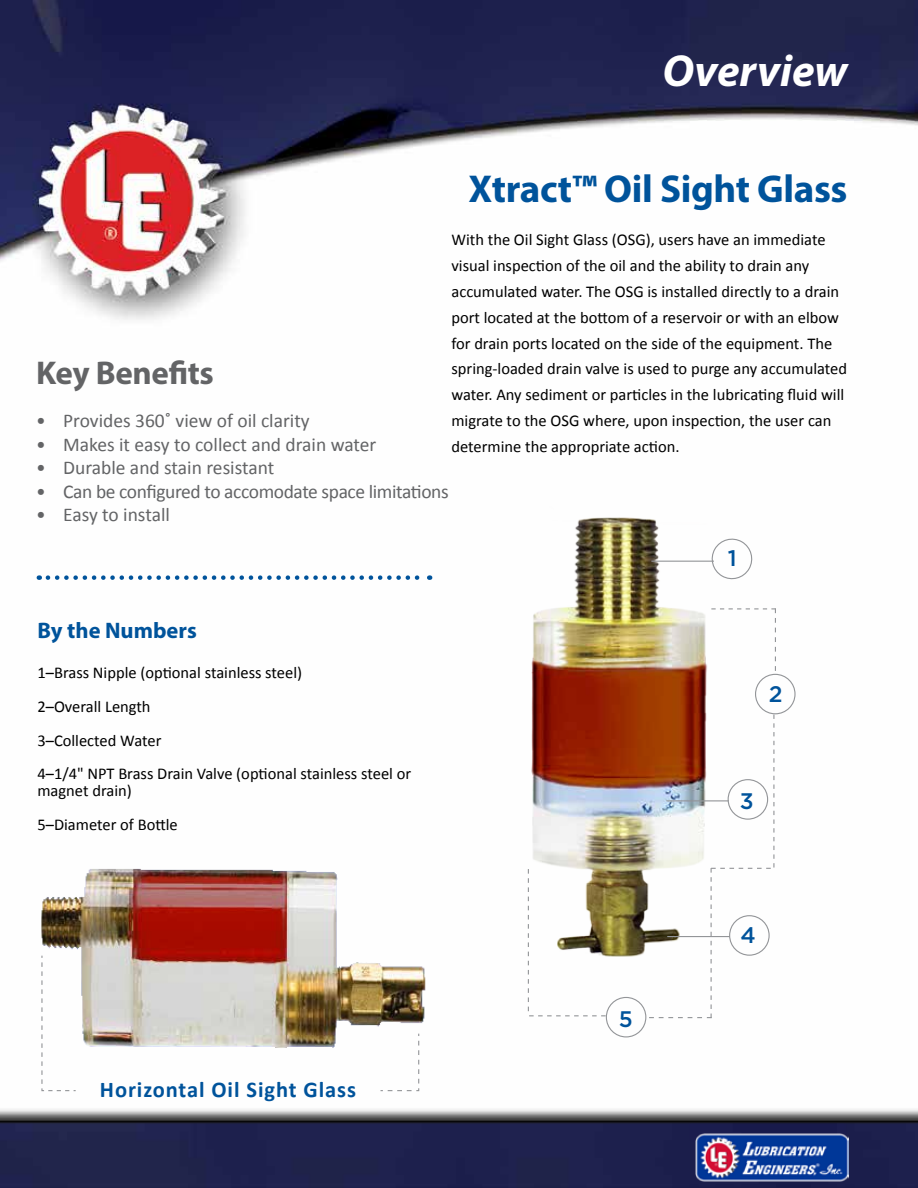
<style>
.page{position:relative;width:918px;height:1188px;background:#fff}
.page>*{position:absolute;margin:0;border:0;box-sizing:border-box;transform-origin:0 0}
.t1{font:italic 700 45px "Myriad Pro";color:#fff}
.t2{font:700 39px "Myriad Pro";letter-spacing:-.01em;color:#00539b}
.t3{font:700 33px "Myriad Pro";letter-spacing:-.01em;color:#636466}
.t4{font:700 22.5px "Calibri";letter-spacing:.04em;color:#00539b}
.t5{font:700 22.5px "Myriad Pro";color:#00539b}
.t6{font:500 22.5px "Gotham";color:#00539b}
.t7{font:19.5px "Calibri";letter-spacing:-.005em;color:#636466}
.t8{font:16.5px/25.8px "Calibri";color:#000}
</style>
<div class="page">
<img style="left:0;top:0;width:918px;height:1188px">
<img style="left:518px;top:488px;width:203px;height:500px">
<div style="left:755px;top:674px;width:41px;height:40px;border:1px solid #939598;border-radius:50%"></div>
<svg style="left:708px;top:535px;width:48px;height:46px"></svg>
<hr style="left:651px;top:561px;width:63px;height:1px;background:#939598">
<svg style="left:711px;top:608px;width:65px;height:63px"></svg>
<div style="left:606px;top:997px;width:40px;height:40px;border:1px solid #939598;border-radius:50%"></div>
<svg style="left:649px;top:715px;width:125px;height:303px"></svg>
<svg style="left:528px;top:869px;width:78px;height:147px"></svg>
<svg style="left:48px;top:575px;width:382px;height:5px"></svg>
<img style="left:12px;top:810px;width:432px;height:287px">
<img style="left:695px;top:1132px;width:154px;height:50px">
<h1 class="t1" style="left:662px;top:42px;width:186px">Overview</h1>
<h2 class="t2" style="left:468px;top:163px;width:381px">Xtract™ Oil Sight Glass</h2>
<p class="t8" style="left:451px;top:227px;width:397px">With the Oil Sight Glass (OSG), users have an immediate visual inspection of the oil and the ability to drain any accumulated water. The OSG is installed directly to a drain port located at the bottom of a reservoir or with an elbow for drain ports located on the side of the equipment. The spring-loaded drain valve is used to purge any accumulated water. Any sediment or particles in the lubricating fluid will migrate to the OSG where, upon inspection, the user can determine the appropriate action.</p>
<h3 class="t3" style="left:36px;top:351px;width:179px">Key Benefits</h3>
<p class="t7" style="left:36px;top:409px;width:275px">• Provides 360˚ view of oil clarity</p>
<p class="t7" style="left:36px;top:432px;width:342px">• Makes it easy to collect and drain water</p>
<p class="t7" style="left:36px;top:455px;width:240px">• Durable and stain resistant</p>
<p class="t7" style="left:36px;top:479px;width:414px">• Can be configured to accomodate space limitations</p>
<p class="t7" style="left:36px;top:502px;width:135px">• Easy to install</p>
<h3 class="t5" style="left:37px;top:615px;width:161px">By the Numbers</h3>
<p class="t8" style="left:37px;top:656px;width:375px;line-height:33.6px">1–Brass Nipple (optional stainless steel)<br>2–Overall Length<br>3–Collected Water<br>4–1/4" NPT Brass Drain Valve (optional stainless steel or</p>
<p class="t8" style="left:37px;top:774px;width:142px;line-height:33.6px">magnet drain)<br>5–Diameter of Bottle</p>
<h3 class="t4" style="left:100px;top:1075px;width:258px">Horizontal Oil Sight Glass</h3>
<h3 class="t6" style="left:619px;top:1004px;width:15px">5</h3>
<h3 class="t6" style="left:728px;top:544px;width:10px">1</h3>
<h3 class="t6" style="left:769px;top:679px;width:15px">2</h3>
<h3 class="t6" style="left:740px;top:786px;width:15px">3</h3>
<h3 class="t6" style="left:741px;top:921px;width:17px">4</h3>
</div>
